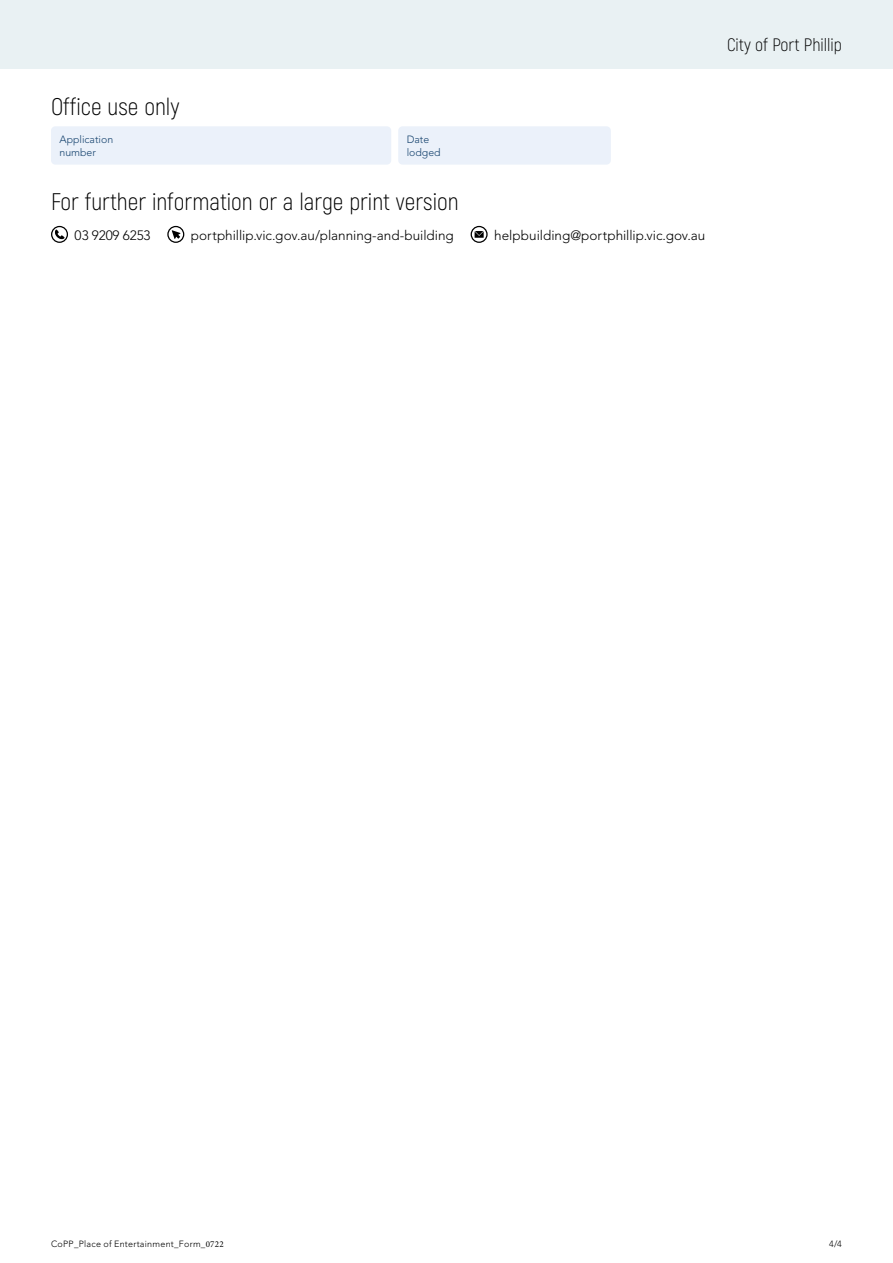
<style>
.page{position:relative;width:893px;height:1263px;background:#fff}
.page>*{position:absolute;margin:0;border:0;box-sizing:border-box;transform-origin:0 0}
.t1{font:300 24px "Akrobat";color:#000}
.t2{font:300 18px "Akrobat";color:#000}
.t3{font:300 13.5px "Avenir LT Std";color:#000}
.t4{font:300 10.5px/12.6px "Avenir LT Std";color:#16436e}
.t5{font:300 9px "Avenir LT Std";letter-spacing:.03em;color:#000}
.s1{font-family:"Minion Pro";font-weight:400}
</style>
<div class="page">
<div style="left:0;top:0;width:893px;height:68px;background:#e9f1f3"></div>
<div style="left:51px;top:126px;width:340px;height:39px;background:#ebf1fa;border-radius:4px"></div>
<div style="left:398px;top:126px;width:213px;height:39px;background:#ebf1fa;border-radius:4px"></div>
<svg style="left:51px;top:226px;width:17px;height:17px"></svg>
<svg style="left:167px;top:226px;width:17px;height:17px"></svg>
<svg style="left:471px;top:226px;width:17px;height:17px"></svg>
<h1 class="t1" style="left:51px;top:93px;width:130px">Office use only</h1>
<p class="t4" style="left:60px;top:133px;width:55px">Application number</p>
<p class="t4" style="left:407px;top:133px;width:35px">Date lodged</p>
<h1 class="t1" style="left:51px;top:188px;width:409px">For further information or a large print version</h1>
<p class="t3" style="left:75px;top:227px;width:77px">03 9209 6253</p>
<p class="t3" style="left:191px;top:227px;width:264px">portphillip.vic.gov.au/planning-and-building</p>
<p class="t3" style="left:494px;top:227px;width:213px">helpbuilding@portphillip.vic.gov.au</p>
<h2 class="t2" style="left:727px;top:34px;width:116px">City of Port Phillip</h2>
<p class="t5" style="left:51px;top:1239px;width:174px">CoPP_Place of Entertainment_Form_<span class="s1">0722</span></p>
<p class="t5" style="left:829px;top:1239px;width:14px">4/4</p>
</div>
